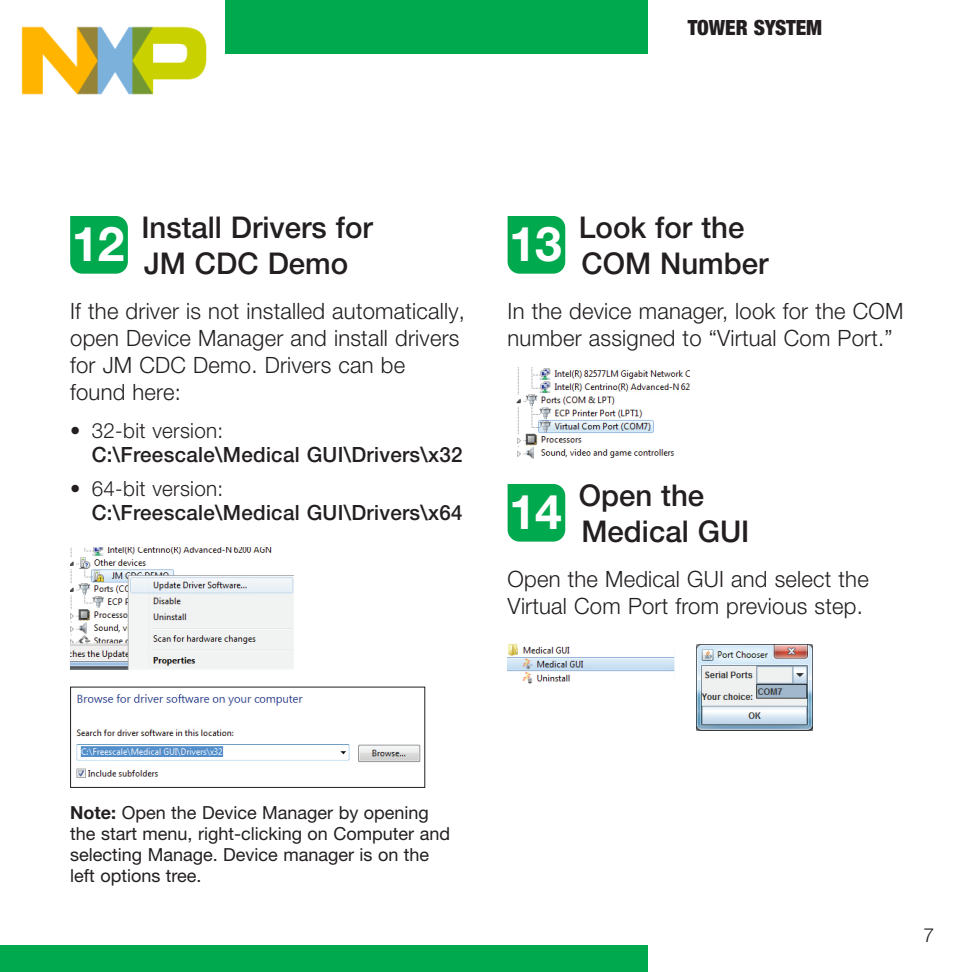
<style>
.page{position:relative;width:972px;height:972px;background:#fff}
.page>*{position:absolute;margin:0;border:0;box-sizing:border-box;transform-origin:0 0}
.t1{font:700 48px "Helvetica Neue LT Pro";color:#fff}
.t2{font:500 30px/36px "Helvetica Neue LT Pro";color:#231f20}
.t3{font:300 22.5px/27px "Helvetica Neue LT Pro";letter-spacing:.01em;color:#231f20}
.t4{font:500 21px "Helvetica Neue LT Pro";letter-spacing:.015em;color:#231f20}
.t5{font:300 21px "Helvetica Neue LT Pro";letter-spacing:.015em;color:#231f20}
.t6{font:900 condensed 21px "Helvetica Neue LT Pro";color:#231f20}
.t7{font:300 19.5px "Helvetica Neue LT Pro";color:#231f20}
.t8{font:18px/21px "Helvetica Neue LT Pro";color:#231f20}
.s1{font-weight:700}
</style>
<div class="page">
<div style="left:508px;top:216px;width:57px;height:58px;background:#00a94e"></div>
<img style="left:516px;top:367px;width:174px;height:92px">
<div style="left:508px;top:484px;width:57px;height:58px;background:#00a94e"></div>
<img style="left:508px;top:644px;width:166px;height:40px">
<img style="left:697px;top:645px;width:116px;height:86px">
<svg style="left:70px;top:216px;width:58px;height:58px;background:#09ac54"></svg>
<img style="left:70px;top:547px;width:223px;height:123px">
<img style="left:76px;top:694px;width:345px;height:84px">
<div style="left:70px;top:687px;width:355px;height:101px;border:1px solid #231f20"></div>
<div style="left:0;top:0;width:648px;height:54px;background:#00a94e"></div>
<div style="left:0;top:945px;width:648px;height:27px;background:#00a94e"></div>
<img style="left:0;top:0;width:225px;height:95px">
<p class="t6" style="left:688px;top:15px;width:136px">TOWER SYSTEM</p>
<h1 class="t1" style="left:72px;top:214px;width:54px">12</h1>
<h2 class="t2" style="left:141px;top:209px;width:233px">Install Drivers for<br>JM CDC Demo</h2>
<p class="t3" style="left:70px;top:297px;width:396px">If the driver is not installed automatically, open Device Manager and install drivers for JM CDC Demo. Drivers can be found here:</p>
<p class="t5" style="left:70px;top:417px;width:155px">• 32-bit version:</p>
<p class="t4" style="left:92px;top:441px;width:372px">C:\Freescale\Medical GUI\Drivers\x32</p>
<p class="t5" style="left:70px;top:476px;width:155px">• 64-bit version:</p>
<p class="t4" style="left:92px;top:500px;width:372px">C:\Freescale\Medical GUI\Drivers\x64</p>
<h1 class="t1" style="left:509px;top:214px;width:54px">13</h1>
<h2 class="t2" style="left:579px;top:209px;width:191px">Look for the<br>COM Number</h2>
<p class="t3" style="left:508px;top:297px;width:397px">In the device manager, look for the COM number assigned to “Virtual Com Port.”</p>
<h1 class="t1" style="left:509px;top:482px;width:54px">14</h1>
<h2 class="t2" style="left:579px;top:477px;width:172px">Open the<br>Medical GUI</h2>
<p class="t3" style="left:508px;top:565px;width:363px">Open the Medical GUI and select the<br>Virtual Com Port from previous step.</p>
<p class="t8" style="left:70px;top:801px;width:381px"><span class="s1">Note:</span> Open the Device Manager by opening the start menu, right-clicking on Computer and selecting Manage. Device manager is on the left options tree.</p>
<p class="t7" style="left:923px;top:923px;width:12px">7</p>
</div>
